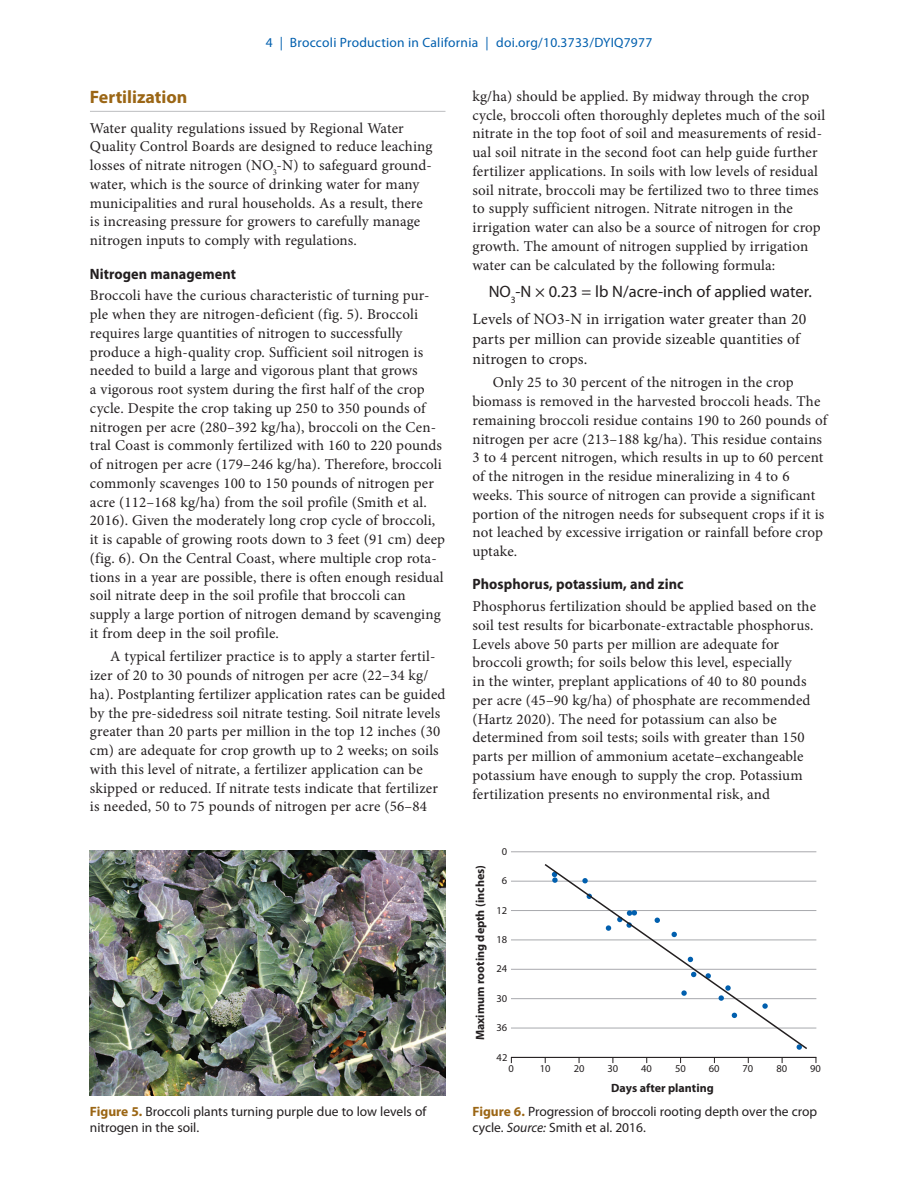
<style>
.page{position:relative;width:918px;height:1188px;background:#fff}
.page>*{position:absolute;margin:0;border:0;box-sizing:border-box;transform-origin:0 0}
.t1{font:700 18px "Myriad Pro";color:#9b6615}
.t2{font:16.5px "Myriad Pro";color:#231f20}
.t3{font:15.75px/20px "Minion Pro";letter-spacing:.01em;color:#231f20}
.t4{font:15px/18.8px "Minion Pro";letter-spacing:.01em;color:#231f20}
.t5{font:700 15px "Myriad Pro";letter-spacing:.005em;color:#231f20;scale:.95 1}
.t6{font:13.5px/16.5px "Myriad Pro";color:#231f20}
.t7{font:13.5px "Myriad Pro";letter-spacing:.02em;color:#015fae}
.t8{font:700 12px "Myriad Pro";color:#231f20}
.t9{font:10.5px "Myriad Pro";color:#231f20}
.s1{font-weight:700;color:#9b6615}
.s2{font-style:italic}
</style>
<div class="page">
<hr style="left:90px;top:111px;width:355px;height:1px;background:#bcbdc0">
<img style="left:90px;top:850px;width:355px;height:245px">
<hr style="left:511px;top:1028px;width:305px;height:1px;background:#a8a9ad">
<hr style="left:511px;top:998px;width:305px;height:1px;background:#a8a9ad">
<hr style="left:511px;top:969px;width:305px;height:1px;background:#a8a9ad">
<hr style="left:511px;top:940px;width:305px;height:1px;background:#a8a9ad">
<hr style="left:511px;top:881px;width:305px;height:1px;background:#a8a9ad">
<hr style="left:511px;top:910px;width:305px;height:1px;background:#a8a9ad">
<hr style="left:511px;top:851px;width:305px;height:1px;background:#a8a9ad">
<hr style="left:511px;top:1057px;width:305px;height:1px;background:#231f20">
<svg style="left:543px;top:864px;width:266px;height:186px"></svg>
<p class="t7" style="left:266px;top:35px;width:388px">4 | Broccoli Production in California | doi.org/10.3733/DYIQ7977</p>
<p class="t1" style="left:90px;top:87px;width:99px">Fertilization</p>
<p class="t4" style="left:90px;top:119px;width:344px">Water quality regulations issued by Regional Water Quality Control Boards are designed to reduce leaching losses of nitrate nitrogen (NO<sub>3</sub>-N) to safeguard ground&shy;water, which is the source of drinking water for many municipalities and rural households. As a result, there is increasing pressure for growers to carefully manage nitrogen inputs to comply with regulations.</p>
<p class="t5" style="left:90px;top:265px;width:155px">Nitrogen management</p>
<p class="t4" style="left:90px;top:286px;width:357px">Broccoli have the curious characteristic of turning pur&shy;ple when they are nitrogen-deficient (fig. 5). Broccoli requires large quantities of nitrogen to successfully produce a high-quality crop. Sufficient soil nitrogen is needed to build a large and vigorous plant that grows<br>a vigorous root system during the first half of the crop cycle. Despite the crop taking up 250 to 350 pounds of nitrogen per acre (280–392 kg/ha), broccoli on the Cen&shy;tral Coast is commonly fertilized with 160 to 220 pounds of nitrogen per acre (179–246 kg/ha). Therefore, broccoli commonly scavenges 100 to 150 pounds of nitrogen per acre (112–168 kg/ha) from the soil profile (Smith et al.<br>2016). Given the moderately long crop cycle of broccoli, it is capable of growing roots down to 3 feet (91 cm) deep (fig. 6). On the Central Coast, where multiple crop rota&shy;tions in a year are possible, there is often enough residual soil nitrate deep in the soil profile that broccoli can supply a large portion of nitrogen demand by scavenging it from deep in the soil profile.</p>
<p class="t4" style="left:90px;top:647px;width:357px;text-indent:20px">A typical fertilizer practice is to apply a starter fertil&shy;izer of 20 to 30 pounds of nitrogen per acre (22–34 kg/ ha). Postplanting fertilizer application rates can be guided by the pre-sidedress soil nitrate testing. Soil nitrate levels greater than 20 parts per million in the top 12 inches (30 cm) are adequate for crop growth up to 2 weeks; on soils with this level of nitrate, a fertilizer application can be skipped or reduced. If nitrate tests indicate that fertilizer is needed, 50 to 75 pounds of nitrogen per acre (56–84</p>
<p class="t6" style="left:90px;top:1103px;width:338px"><span class="s1">Figure 5.</span> Broccoli plants turning purple due to low levels of nitrogen in the soil.</p>
<p class="t4" style="left:472px;top:87px;width:354px">kg/ha) should be applied. By midway through the crop cycle, broccoli often thoroughly depletes much of the soil nitrate in the top foot of soil and measurements of resid&shy;ual soil nitrate in the second foot can help guide further fertilizer applications. In soils with low levels of residual soil nitrate, broccoli may be fertilized two to three times to supply sufficient nitrogen. Nitrate nitrogen in the irrigation water can also be a source of nitrogen for crop growth. The amount of nitrogen supplied by irrigation water can be calculated by the following formula:</p>
<p class="t2" style="left:489px;top:283px;width:325px">NO<sub>3</sub>-N × 0.23 = lb N/acre-inch of applied water.</p>
<p class="t3" style="left:472px;top:309px;width:335px">Levels of NO3-N in irrigation water greater than 20 parts per million can provide sizeable quantities of nitrogen to crops.</p>
<p class="t4" style="left:472px;top:373px;width:356px;text-indent:20px">Only 25 to 30 percent of the nitrogen in the crop biomass is removed in the harvested broccoli heads. The remaining broccoli residue contains 190 to 260 pounds of nitrogen per acre (213–188 kg/ha). This residue contains 3 to 4 percent nitrogen, which results in up to 60 percent of the nitrogen in the residue mineralizing in 4 to 6 weeks. This source of nitrogen can provide a significant portion of the nitrogen needs for subsequent crops if it is not leached by excessive irrigation or rainfall before crop uptake.</p>
<p class="t5" style="left:472px;top:576px;width:224px">Phosphorus, potassium, and zinc</p>
<p class="t4" style="left:472px;top:597px;width:345px">Phosphorus fertilization should be applied based on the soil test results for bicarbonate-extractable phosphorus.<br>Levels above 50 parts per million are adequate for broccoli growth; for soils below this level, especially<br>in the winter, preplant applications of 40 to 80 pounds per acre (45–90 kg/ha) of phosphate are recommended (Hartz 2020). The need for potassium can also be determined from soil tests; soils with greater than 150 parts per million of ammonium acetate–exchangeable potassium have enough to supply the crop. Potassium fertilization presents no environmental risk, and</p>
<p class="t8" style="left:473px;top:1040px;width:177px;rotate:-90deg">Maximum rooting depth (inches)</p>
<p class="t9" style="left:502px;top:846px;width:7px">0</p>
<p class="t9" style="left:502px;top:875px;width:7px">6</p>
<p class="t9" style="left:497px;top:905px;width:12px">12</p>
<p class="t9" style="left:497px;top:934px;width:12px">18</p>
<p class="t9" style="left:497px;top:963px;width:12px">24</p>
<p class="t9" style="left:497px;top:993px;width:12px">30</p>
<p class="t9" style="left:497px;top:1022px;width:12px">36</p>
<p class="t9" style="left:497px;top:1052px;width:12px">42</p>
<p class="t9" style="left:508px;top:1063px;width:7px">0</p>
<p class="t9" style="left:540px;top:1063px;width:12px">10</p>
<p class="t9" style="left:574px;top:1063px;width:12px">20</p>
<p class="t9" style="left:607px;top:1063px;width:12px">30</p>
<p class="t9" style="left:641px;top:1063px;width:12px">40</p>
<p class="t9" style="left:675px;top:1063px;width:12px">50</p>
<p class="t9" style="left:709px;top:1063px;width:12px">60</p>
<p class="t9" style="left:743px;top:1063px;width:12px">70</p>
<p class="t9" style="left:776px;top:1063px;width:12px">80</p>
<p class="t9" style="left:810px;top:1063px;width:12px">90</p>
<p class="t6" style="left:472px;top:1103px;width:346px"><span class="s1">Figure 6.</span> Progression of broccoli rooting depth over the crop cycle. <span class="s2">Source:</span> Smith et al. 2016.</p>
<p class="t8" style="left:611px;top:1081px;width:104px">Days after planting</p>
</div>
